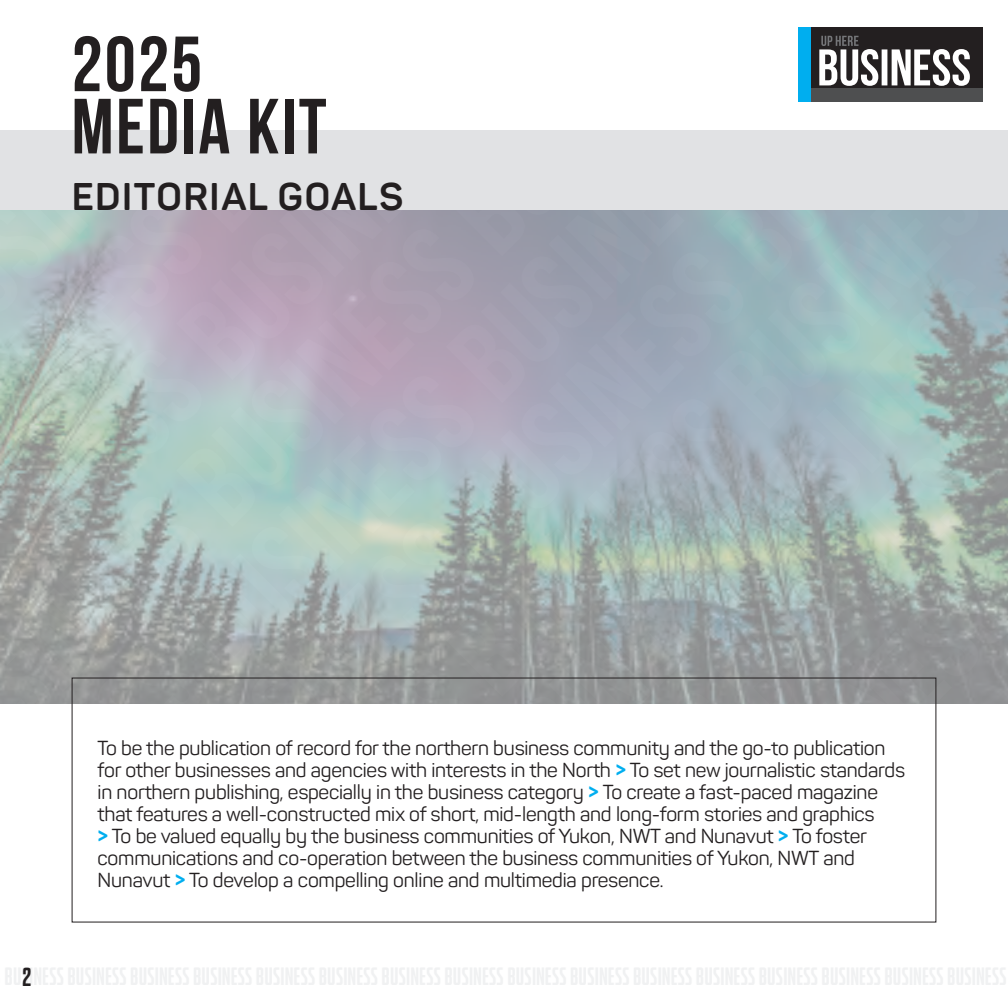
<style>
.page{position:relative;width:1008px;height:1008px;background:#fff}
.page>*{position:absolute;margin:0;border:0;box-sizing:border-box;transform-origin:0 0}
.t1{font:700 78px/62.2px "Bebas Neue";letter-spacing:.03em;color:#231f20}
.t2{font:700 38px "Panton";letter-spacing:.04em;color:#231f20}
.t3{font:700 26px "Dharma Gothic E";color:#231f20}
.t4{font:20px/22px "Panton";letter-spacing:-.01em;color:#231f20}
.s1{font-weight:700;font-size:22px;color:#00aeef}
</style>
<div class="page">
<svg style="left:0;top:354px;width:176px;height:218px;background:#a8b6b0"></svg>
<svg style="left:473px;top:354px;width:240px;height:45px;background:#a3a6b8"></svg>
<svg style="left:473px;top:399px;width:240px;height:173px;background:#a6b2b7"></svg>
<svg style="left:176px;top:354px;width:297px;height:168px;background:#b0bcc2"></svg>
<svg style="left:176px;top:522px;width:297px;height:50px;background:#b5c9bf"></svg>
<svg style="left:0;top:210px;width:1007px;height:144px;background:#a7a9b6"></svg>
<svg style="left:713px;top:278px;width:294px;height:294px;background:#a0b4b4"></svg>
<svg style="left:0;top:572px;width:1007px;height:131px;background:#9a9f9f"></svg>
<div style="left:0;top:131px;width:1007px;height:79px;background:#e1e2e4"></div>
<div style="left:797px;top:27px;width:184px;height:74px;background:#231f20"></div>
<div style="left:797px;top:88px;width:184px;height:13px;background:#4e4f50"></div>
<div style="left:797px;top:27px;width:13px;height:74px;background:#00aeef"></div>
<svg style="left:819px;top:36px;width:150px;height:50px"></svg>
<div style="left:72px;top:677px;width:864px;height:245px;border:1px solid #231f20"></div>
<h1 class="t1" style="left:72px;top:32px;width:256px">2025<br>MEDIA KIT</h1>
<h2 class="t2" style="left:72px;top:173px;width:333px">EDITORIAL GOALS</h2>
<h3 class="t3" style="left:23px;top:963px;width:10px">2</h3>
<p class="t4" style="left:97px;top:736px;width:808px">To be the publication of record for the northern business community and the go-to publication for other businesses and agencies with interests in the North <span class="s1">&gt;</span> To set new journalistic standards in northern publishing, especially in the business category <span class="s1">&gt;</span> To create a fast-paced magazine that features a well-constructed mix of short, mid-length and long-form stories and graphics<br><span class="s1">&gt;</span> To be valued equally by the business communities of Yukon, NWT and Nunavut <span class="s1">&gt;</span> To foster communications and co-operation between the business communities of Yukon, NWT and Nunavut <span class="s1">&gt;</span> To develop a compelling online and multimedia presence.</p>
</div>
